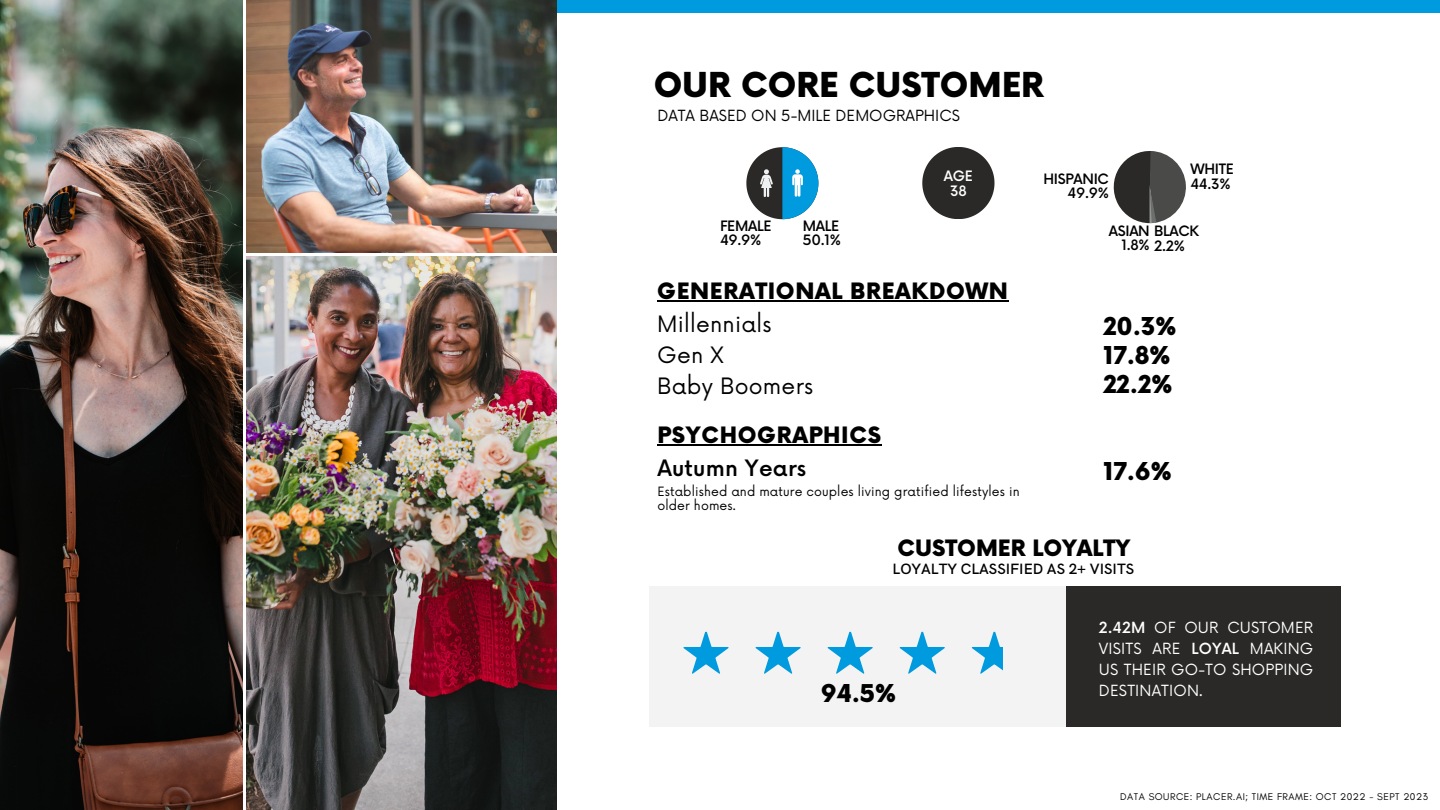
<style>
.page{position:relative;width:1440px;height:810px;background:#fff}
.page>*{position:absolute;margin:0;border:0;box-sizing:border-box;transform-origin:0 0}
.t1{font:900 33.5px "Now";color:#000}
.t2{font:900 24px "Now";letter-spacing:-.02em;color:#000}
.t3{font:900 22px "Now";letter-spacing:.03em;color:#000}
.t4{font:22px/30.8px "Now";letter-spacing:.01em;color:#000}
.t5{font:900 22px "Now";color:#000}
.t6{font:500 22px "Now";letter-spacing:.01em;color:#000}
.t7{font:15px/21px "Now";letter-spacing:.01em;color:#fff;text-align:justify}
.t8{font:15px "Now";color:#000}
.t9{font:600 15px "HK Grotesk Pro";color:#000}
.t10{font:500 14px/13.5px "Now";letter-spacing:-.02em;color:#000}
.t11{font:500 14px/15px "Now";color:#fff;text-align:center}
.t12{font:12.5px/14.2px "Now";letter-spacing:.01em;color:#000}
.t13{font:10px "Glacial Indifference";letter-spacing:.05em;color:#000}
.s1{font-weight:500}
</style>
<div class="page">
<img style="left:0;top:0;width:242px;height:810px">
<div style="left:539px;top:0;width:901px;height:13px;background:#009ade"></div>
<img style="left:246px;top:0;width:311px;height:253px">
<img style="left:246px;top:257px;width:311px;height:553px">
<div style="left:649px;top:587px;width:418px;height:140px;background:#f3f3f3"></div>
<div style="left:1066px;top:587px;width:275px;height:140px;background:#2a2927"></div>
<svg style="left:683px;top:632px;width:46px;height:42px"></svg>
<svg style="left:755px;top:632px;width:248px;height:42px"></svg>
<svg style="left:746px;top:147px;width:72px;height:72px"></svg>
<svg style="left:922px;top:147px;width:72px;height:72px"></svg>
<svg style="left:1114px;top:151px;width:72px;height:72px"></svg>
<hr style="left:657px;top:300px;width:352px;height:2px;background:#000">
<hr style="left:657px;top:444px;width:225px;height:2px;background:#000">
<h5 class="t1" style="left:654px;top:67px;width:392px">OUR CORE CUSTOMER</h5>
<p class="t8" style="left:657px;top:107px;width:304px">DATA BASED ON 5-MILE DEMOGRAPHICS</p>
<h5 class="t11" style="left:944px;top:170px;width:31px">AGE<br>38</h5>
<h5 class="t10" style="left:1043px;top:173px;width:67px;text-align:right">HISPANIC<br>49.9%</h5>
<h5 class="t10" style="left:1190px;top:162px;width:45px;line-height:14.8px">WHITE<br>44.3%</h5>
<p class="t10" style="left:1109px;top:225px;width:92px;line-height:14.2px;text-align:center">ASIAN BLACK<br>1.8% 2.2%</p>
<h4 class="t3" style="left:657px;top:279px;width:352px">GENERATIONAL BREAKDOWN</h4>
<p class="t4" style="left:657px;top:310px;width:116px">Millennials<br>Gen X</p>
<h3 class="t4" style="left:657px;top:371px;width:158px">Baby Boomers</h3>
<h3 class="t2" style="left:1104px;top:371px;width:70px">22.2%</h3>
<h5 class="t10" style="left:720px;top:220px;width:53px">FEMALE<br>49.9%</h5>
<h5 class="t10" style="left:803px;top:220px;width:40px">MALE<br>50.1%</h5>
<p class="t2" style="left:1104px;top:314px;width:75px">20.3%</p>
<h2 class="t2" style="left:1104px;top:342px;width:69px">17.8%</h2>
<p class="t3" style="left:657px;top:423px;width:225px">PSYCHOGRAPHICS</p>
<p class="t6" style="left:657px;top:456px;width:150px">Autumn Years</p>
<h3 class="t12" style="left:657px;top:485px;width:364px">Established and mature couples living gratified lifestyles in older homes.</h3>
<h2 class="t2" style="left:1104px;top:459px;width:70px">17.6%</h2>
<h6 class="t5" style="left:898px;top:536px;width:234px">CUSTOMER LOYALTY</h6>
<p class="t9" style="left:893px;top:561px;width:243px">LOYALTY CLASSIFIED AS 2+ VISITS</p>
<p class="t2" style="left:821px;top:680px;width:77px">94.5%</p>
<p class="t7" style="left:1099px;top:618px;width:216px"><span class="s1">2.42M</span> OF OUR CUSTOMER VISITS ARE <span class="s1">LOYAL</span> MAKING US THEIR GO-TO SHOPPING DESTINATION.</p>
<h5 class="t13" style="left:1120px;top:791px;width:309px">DATA SOURCE: PLACER.AI; TIME FRAME: OCT 2022 - SEPT 2023</h5>
</div>
